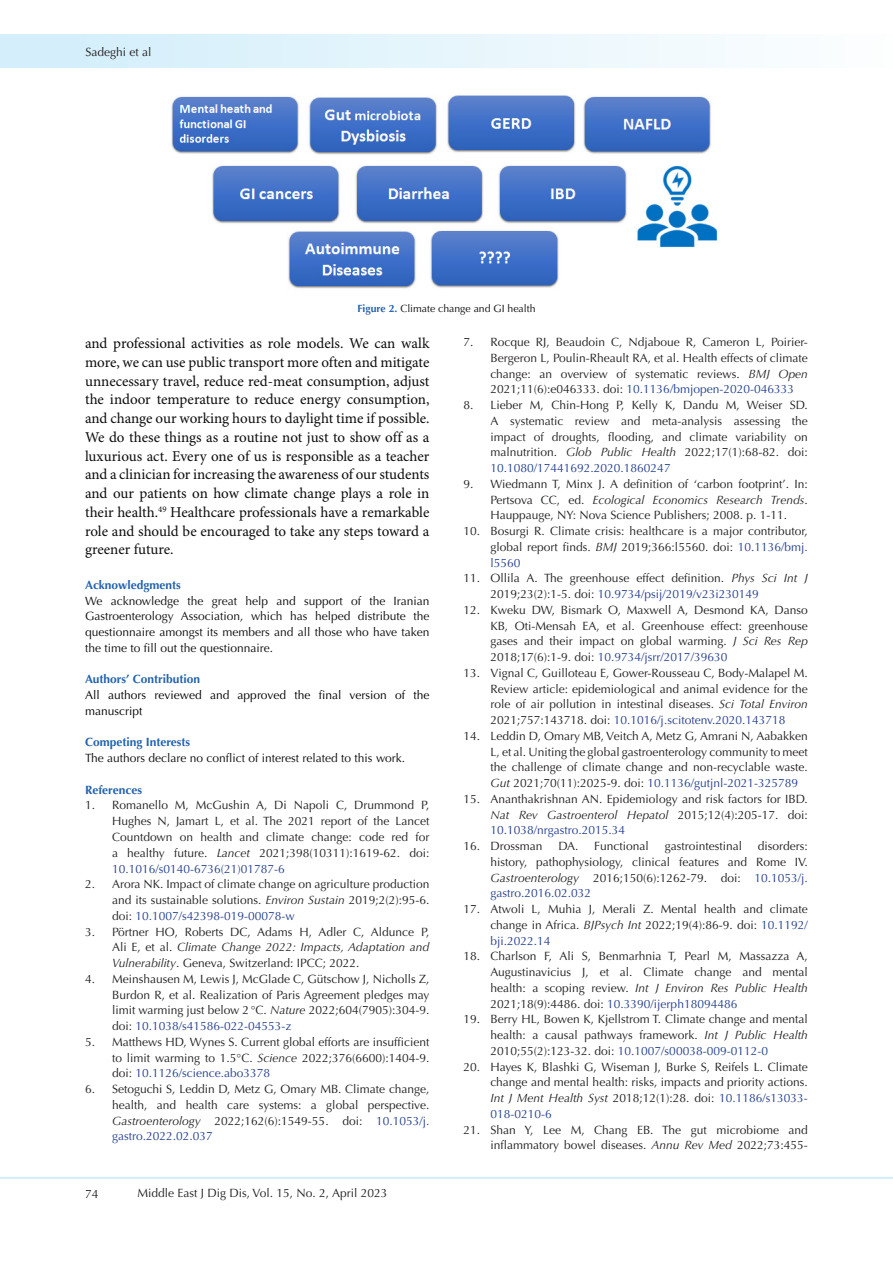
<style>
.page{position:relative;width:893px;height:1263px;background:#fff}
.page>*{position:absolute;margin:0;border:0;box-sizing:border-box;transform-origin:0 0}
.t1{font:15px/18.8px "Minion Pro";letter-spacing:-.005em;color:#0d0d0d;text-align:justify}
.t2{font:12px/15.8px "Optima LT Std";color:#231f20;text-align:justify}
.t3{font:12px/15.8px "Optima LT Std";color:#0d0d0d;text-align:justify}
.t4{font:12px/15.8px "Optima LT Std";color:#000}
.t5{font:700 12px "Optima LT Std";color:#2163b0}
.t6{font:700 12px "Optima LT Std";color:#2363af}
.t7{font:700 12px "Optima LT Std";color:#2362af}
.t8{font:10.5px "Optima LT Std";color:#0d0d0d}
.s1{font-weight:700;color:#2662af}
.s2{font-style:italic}
.s3{color:#25408f}
</style>
<div class="page">
<hr style="left:0;top:1177px;width:893px;height:2px;background:#d4effc">
<div style="left:0;top:35px;width:893px;height:33px;background:linear-gradient(to right,#d1eefa,#fdfefe)"></div>
<img style="left:171px;top:95px;width:547px;height:194px">
<p class="t2" style="left:85px;top:45px;width:68px">Sadeghi et al</p>
<p class="t8" style="left:357px;top:302px;width:180px"><span class="s1">Figure 2.</span> Climate change and GI health</p>
<p class="t1" style="left:85px;top:335px;width:346px">and professional activities as role models. We can walk more, we can use public transport more often and mitigate unnecessary travel, reduce red-meat consumption, adjust the indoor temperature to reduce energy consumption, and change our working hours to daylight time if possible.<br>We do these things as a routine not just to show off as a luxurious act. Every one of us is responsible as a teacher and a clinician for increasing the awareness of our students and our patients on how climate change plays a role in their health.<sup>49</sup> Healthcare professionals have a remarkable role and should be encouraged to take any steps toward a greener future.</p>
<p class="t6" style="left:85px;top:578px;width:97px">Acknowledgments</p>
<p class="t3" style="left:85px;top:593px;width:346px">We acknowledge the great help and support of the Iranian Gastroenterology Association, which has helped distribute the questionnaire amongst its members and all those who have taken the time to fill out the questionnaire.</p>
<p class="t5" style="left:85px;top:672px;width:117px">Authors’ Contribution</p>
<p class="t4" style="left:85px;top:687px;width:346px">All authors reviewed and approved the final version of the manuscript</p>
<p class="t5" style="left:85px;top:735px;width:107px">Competing Interests</p>
<p class="t3" style="left:85px;top:750px;width:322px">The authors declare no conflict of interest related to this work.</p>
<p class="t7" style="left:85px;top:783px;width:58px">References</p>
<p class="t2" style="left:112px;top:798px;width:319px;text-indent:-27px">1. Romanello M, McGushin A, Di Napoli C, Drummond P, Hughes N, Jamart L, et al. The 2021 report of the Lancet Countdown on health and climate change: code red for a healthy future. <span class="s2">Lancet</span> 2021;398(10311):1619-62. doi:<br><span class="s3">10.1016/s0140-6736(21)01787-6</span></p>
<p class="t2" style="left:112px;top:876px;width:319px;text-indent:-27px">2. Arora NK. Impact of climate change on agriculture production and its sustainable solutions. <span class="s2">Environ Sustain</span> 2019;2(2):95-6. doi: <span class="s3">10.1007/s42398-019-00078-w</span></p>
<p class="t2" style="left:112px;top:924px;width:319px;text-indent:-27px">3. Pörtner HO, Roberts DC, Adams H, Adler C, Aldunce P, Ali E, et al. <span class="s2">Climate Change 2022: Impacts, Adaptation and Vulnerability</span>. Geneva, Switzerland: IPCC; 2022.</p>
<p class="t2" style="left:112px;top:971px;width:319px;text-indent:-27px">4. Meinshausen M, Lewis J, McGlade C, Gütschow J, Nicholls Z, Burdon R, et al. Realization of Paris Agreement pledges may limit warming just below 2°C. <span class="s2">Nature</span> 2022;604(7905):304-9. doi: <span class="s3">10.1038/s41586-022-04553-z</span></p>
<p class="t2" style="left:112px;top:1034px;width:319px;text-indent:-27px">5. Matthews HD, Wynes S. Current global efforts are insufficient to limit warming to 1.5°C. <span class="s2">Science</span> 2022;376(6600):1404-9. doi: <span class="s3">10.1126/science.abo3378</span></p>
<p class="t2" style="left:112px;top:1081px;width:319px;text-indent:-27px">6. Setoguchi S, Leddin D, Metz G, Omary MB. Climate change, health, and health care systems: a global perspective.<br><span class="s2">Gastroenterology</span> 2022;162(6):1549-55. doi: <span class="s3">10.1053/j. gastro.2022.02.037</span></p>
<p class="t2" style="left:85px;top:1186px;width:15px">74</p>
<p class="t2" style="left:138px;top:1185px;width:251px">Middle East J Dig Dis, Vol. 15, No. 2, April 2023</p>
<p class="t2" style="left:490px;top:334px;width:319px;text-indent:-27px">7. Rocque RJ, Beaudoin C, Ndjaboue R, Cameron L, Poirier-Bergeron L, Poulin-Rheault RA, et al. Health effects of climate change: an overview of systematic reviews. <span class="s2">BMJ Open </span>2021;11(6):e046333. doi: <span class="s3">10.1136/bmjopen-2020-046333</span></p>
<p class="t2" style="left:490px;top:397px;width:319px;text-indent:-27px">8. Lieber M, Chin-Hong P, Kelly K, Dandu M, Weiser SD.<br>A systematic review and meta-analysis assessing the impact of droughts, flooding, and climate variability on malnutrition. <span class="s2">Glob Public Health</span> 2022;17(1):68-82. doi:<br><span class="s3">10.1080/17441692.2020.1860247</span></p>
<p class="t2" style="left:490px;top:476px;width:319px;text-indent:-27px">9. Wiedmann T, Minx J. A definition of ‘carbon footprint’. In:<br>Pertsova CC, ed. <span class="s2">Ecological Economics Research Trends</span>.<br>Hauppauge, NY: Nova Science Publishers; 2008. p. 1-11.</p>
<p class="t2" style="left:490px;top:523px;width:319px;text-indent:-27px">10. Bosurgi R. Climate crisis: healthcare is a major contributor, global report finds. <span class="s2">BMJ</span> 2019;366:l5560. doi: <span class="s3">10.1136/bmj. l5560</span></p>
<p class="t2" style="left:490px;top:571px;width:319px;text-indent:-27px">11. Ollila A. The greenhouse effect definition. <span class="s2">Phys Sci Int J<br></span>2019;23(2):1-5. doi: <span class="s3">10.9734/psij/2019/v23i230149</span></p>
<p class="t2" style="left:490px;top:602px;width:319px;text-indent:-27px">12. Kweku DW, Bismark O, Maxwell A, Desmond KA, Danso KB, Oti-Mensah EA, et al. Greenhouse effect: greenhouse gases and their impact on global warming. <span class="s2">J Sci Res Rep </span>2018;17(6):1-9. doi: <span class="s3">10.9734/jsrr/2017/39630</span></p>
<p class="t2" style="left:490px;top:665px;width:319px;text-indent:-27px">13. Vignal C, Guilloteau E, Gower-Rousseau C, Body-Malapel M.<br>Review article: epidemiological and animal evidence for the role of air pollution in intestinal diseases. <span class="s2">Sci Total Environ </span>2021;757:143718. doi: <span class="s3">10.1016/j.scitotenv.2020.143718</span></p>
<p class="t2" style="left:490px;top:728px;width:319px;text-indent:-27px">14. Leddin D, Omary MB, Veitch A, Metz G, Amrani N, Aabakken L, et al. Uniting the global gastroenterology community to meet the challenge of climate change and non-recyclable waste.<br><span class="s2">Gut</span> 2021;70(11):2025-9. doi: <span class="s3">10.1136/gutjnl-2021-325789</span></p>
<p class="t2" style="left:490px;top:791px;width:319px;text-indent:-27px">15. Ananthakrishnan AN. Epidemiology and risk factors for IBD.<br><span class="s2">Nat Rev Gastroenterol Hepatol</span> 2015;12(4):205-17. doi:<br><span class="s3">10.1038/nrgastro.2015.34</span></p>
<p class="t2" style="left:463px;top:838px;width:81px">16. Drossman</p>
<p class="t2" style="left:558px;top:838px;width:92px">DA. Functional</p>
<p class="t2" style="left:665px;top:838px;width:79px">gastrointestinal</p>
<p class="t2" style="left:490px;top:838px;width:319px;text-indent:267px">disorders: history, pathophysiology, clinical features and Rome IV.<br><span class="s2">Gastroenterology</span> 2016;150(6):1262-79. doi: <span class="s3">10.1053/j. gastro.2016.02.032</span></p>
<p class="t2" style="left:490px;top:901px;width:319px;text-indent:-27px">17. Atwoli L, Muhia J, Merali Z. Mental health and climate change in Africa. <span class="s2">BJPsych Int</span> 2022;19(4):86-9. doi: <span class="s3">10.1192/ bji.2022.14</span></p>
<p class="t2" style="left:490px;top:949px;width:319px;text-indent:-27px">18. Charlson F, Ali S, Benmarhnia T, Pearl M, Massazza A, Augustinavicius J, et al. Climate change and mental health: a scoping review. <span class="s2">Int J Environ Res Public Health </span>2021;18(9):4486. doi: <span class="s3">10.3390/ijerph18094486</span></p>
<p class="t2" style="left:490px;top:1012px;width:319px;text-indent:-27px">19. Berry HL, Bowen K, Kjellstrom T. Climate change and mental health: a causal pathways framework. <span class="s2">Int J Public Health </span>2010;55(2):123-32. doi: <span class="s3">10.1007/s00038-009-0112-0</span></p>
<p class="t2" style="left:490px;top:1059px;width:319px;text-indent:-27px">20. Hayes K, Blashki G, Wiseman J, Burke S, Reifels L. Climate change and mental health: risks, impacts and priority actions.<br><span class="s2">Int J Ment Health Syst</span> 2018;12(1):28. doi: <span class="s3">10.1186/s13033- 018-0210-6</span></p>
<p class="t2" style="left:463px;top:1122px;width:346px;text-align:right">21. Shan Y, Lee M, Chang EB. The gut microbiome and inflammatory bowel diseases. <span class="s2">Annu Rev Med</span> 2022;73:455-</p>
</div>
